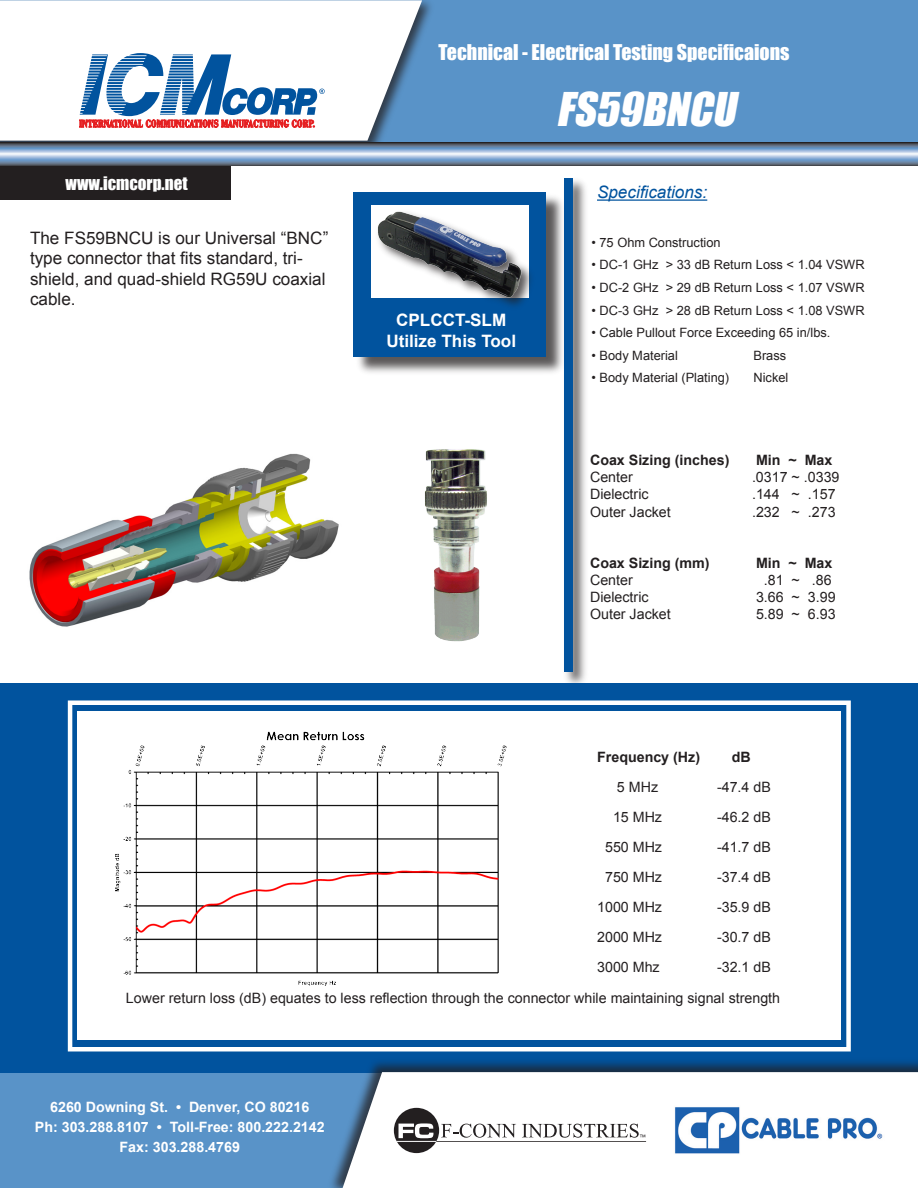
<style>
.page{position:relative;width:918px;height:1188px;background:#fff}
.page>*{position:absolute;margin:0;border:0;box-sizing:border-box;transform-origin:0 0}
.t1{font:italic 42.75px "Impact";color:#fff}
.t2{font:19.95px "Impact";color:#fff}
.t3{font:17.1px/20.5px "Arial";color:#231f20}
.t4{font:700 17.1px "Arial";color:#fff}
.t5{font:17.1px "Impact";color:#fff}
.t6{font:italic 17.1px "Arial";color:#01539e}
.t7{font:14.25px "Arial";color:#231f20}
.t8{font:700 14.25px "Arial";color:#fff}
.t9{font:700 14.25px "Arial";color:#231f20}
.t10{font:12.9px "Arial";color:#231f20}
</style>
<div class="page">
<div style="left:563px;top:177px;width:26px;height:512px;background:#231f20;opacity:.75"></div>
<div style="left:564px;top:178px;width:8px;height:494px;background:#01539e"></div>
<div style="left:0;top:683px;width:918px;height:390px;background:#01539e"></div>
<div style="left:0;top:1073px;width:918px;height:115px;background:#5993c8"></div>
<div style="left:0;top:164px;width:231px;height:36px;background:#231f20"></div>
<div style="left:0;top:0;width:918px;height:143px;background:#5993c8"></div>
<svg style="left:0;top:0;width:431px;height:141px;background:#e8eef3"></svg>
<svg style="left:79px;top:53px;width:246px;height:74px;background:#a2b0cb"></svg>
<svg style="left:0;top:143px;width:918px;height:22px;background:#88a0bb"></svg>
<hr style="left:597px;top:199px;width:110px;height:2px;background:#01539e">
<div style="left:327px;top:1058px;width:591px;height:130px;background:#231f20;opacity:.75"></div>
<svg style="left:327px;top:1072px;width:591px;height:116px;background:#eef3f7"></svg>
<div style="left:394px;top:1108px;width:45px;height:45px;background:#231f20;border-radius:50%"></div>
<svg style="left:399px;top:1123px;width:34px;height:15px"></svg>
<hr style="left:396px;top:1141px;width:41px;height:1px;background:#fff">
<hr style="left:436px;top:1141px;width:210px;height:1px;background:#231f20">
<svg style="left:441px;top:1124px;width:75px;height:14px"></svg>
<svg style="left:522px;top:1124px;width:123px;height:14px;background:#c2c1c2"></svg>
<img style="left:668px;top:1091px;width:233px;height:77px">
<div style="left:68px;top:700px;width:783px;height:351px;border:4px solid #fff"></div>
<div style="left:78px;top:711px;width:763px;height:329px;background:#fff"></div>
<img style="left:115px;top:731px;width:392px;height:255px">
<img style="left:425px;top:449px;width:62px;height:193px">
<img style="left:29px;top:453px;width:310px;height:174px">
<div style="left:355px;top:193px;width:212px;height:184px;background:#231f20;opacity:.75"></div>
<div style="left:354px;top:192px;width:192px;height:165px;background:#01539e"></div>
<div style="left:375px;top:208px;width:161px;height:104px;background:#231f20;opacity:.75"></div>
<img style="left:372px;top:205px;width:154px;height:102px">
<p class="t5" style="left:66px;top:170px;width:124px">www.icmcorp.net</p>
<p class="t3" style="left:30px;top:228px;width:300px">The FS59BNCU is our Universal “BNC” type connector that fits standard, tri&shy;shield, and quad-shield RG59U coaxial cable.</p>
<p class="t2" style="left:439px;top:37px;width:353px">Technical - Electrical Testing Specificaions</p>
<p class="t1" style="left:556px;top:76px;width:192px">FS59BNCU</p>
<p class="t4" style="left:396px;top:309px;width:112px">CPLCCT-SLM</p>
<p class="t4" style="left:386px;top:330px;width:131px">Utilize This Tool</p>
<p class="t6" style="left:597px;top:181px;width:112px">Specifications:</p>
<p class="t10" style="left:591px;top:234px;width:131px">• 75 Ohm Construction</p>
<p class="t10" style="left:591px;top:256px;width:275px">• DC-1 GHz &gt; 33 dB Return Loss &lt; 1.04 VSWR</p>
<p class="t10" style="left:591px;top:279px;width:275px">• DC-2 GHz &gt; 29 dB Return Loss &lt; 1.07 VSWR</p>
<p class="t10" style="left:591px;top:302px;width:275px">• DC-3 GHz &gt; 28 dB Return Loss &lt; 1.08 VSWR</p>
<p class="t10" style="left:591px;top:324px;width:241px">• Cable Pullout Force Exceeding 65 in/lbs.</p>
<p class="t10" style="left:591px;top:347px;width:88px">• Body Material</p>
<p class="t10" style="left:753px;top:347px;width:34px">Brass</p>
<p class="t10" style="left:591px;top:369px;width:139px">• Body Material (Plating)</p>
<p class="t10" style="left:753px;top:369px;width:36px">Nickel</p>
<p class="t9" style="left:590px;top:451px;width:141px">Coax Sizing (inches)</p>
<p class="t9" style="left:756px;top:451px;width:78px">Min ~ Max</p>
<p class="t7" style="left:590px;top:468px;width:44px">Center</p>
<p class="t7" style="left:752px;top:468px;width:89px">.0317 ~ .0339</p>
<p class="t7" style="left:590px;top:485px;width:60px">Dielectric</p>
<p class="t7" style="left:752px;top:485px;width:85px">.144 ~ .157</p>
<p class="t7" style="left:590px;top:502px;width:82px">Outer Jacket</p>
<p class="t7" style="left:752px;top:502px;width:85px">.232 ~ .273</p>
<p class="t9" style="left:590px;top:554px;width:121px">Coax Sizing (mm)</p>
<p class="t9" style="left:756px;top:554px;width:78px">Min ~ Max</p>
<p class="t7" style="left:590px;top:571px;width:44px">Center</p>
<p class="t7" style="left:764px;top:571px;width:69px">.81 ~ .86</p>
<p class="t7" style="left:590px;top:588px;width:60px">Dielectric</p>
<p class="t7" style="left:756px;top:588px;width:81px">3.66 ~ 3.99</p>
<p class="t7" style="left:590px;top:605px;width:82px">Outer Jacket</p>
<p class="t7" style="left:756px;top:605px;width:81px">5.89 ~ 6.93</p>
<p class="t9" style="left:597px;top:748px;width:104px">Frequency (Hz)</p>
<p class="t9" style="left:732px;top:748px;width:20px">dB</p>
<p class="t7" style="left:617px;top:778px;width:43px">5 MHz</p>
<p class="t7" style="left:717px;top:778px;width:55px">-47.4 dB</p>
<p class="t7" style="left:613px;top:808px;width:51px">15 MHz</p>
<p class="t7" style="left:717px;top:808px;width:55px">-46.2 dB</p>
<p class="t7" style="left:605px;top:838px;width:59px">550 MHz</p>
<p class="t7" style="left:717px;top:838px;width:55px">-41.7 dB</p>
<p class="t7" style="left:605px;top:867px;width:59px">750 MHz</p>
<p class="t7" style="left:717px;top:867px;width:55px">-37.4 dB</p>
<p class="t7" style="left:597px;top:897px;width:66px">1000 MHz</p>
<p class="t7" style="left:717px;top:897px;width:55px">-35.9 dB</p>
<p class="t7" style="left:597px;top:927px;width:66px">2000 MHz</p>
<p class="t7" style="left:717px;top:927px;width:55px">-30.7 dB</p>
<p class="t7" style="left:597px;top:957px;width:64px">3000 Mhz</p>
<p class="t7" style="left:717px;top:957px;width:55px">-32.1 dB</p>
<p class="t7" style="left:126px;top:988px;width:656px">Lower return loss (dB) equates to less reflection through the connector while maintaining signal strength</p>
<p class="t8" style="left:50px;top:1097px;width:261px">6260 Downing St. • Denver, CO 80216</p>
<p class="t8" style="left:35px;top:1117px;width:291px">Ph: 303.288.8107 • Toll-Free: 800.222.2142</p>
<p class="t8" style="left:120px;top:1137px;width:122px">Fax: 303.288.4769</p>
</div>
